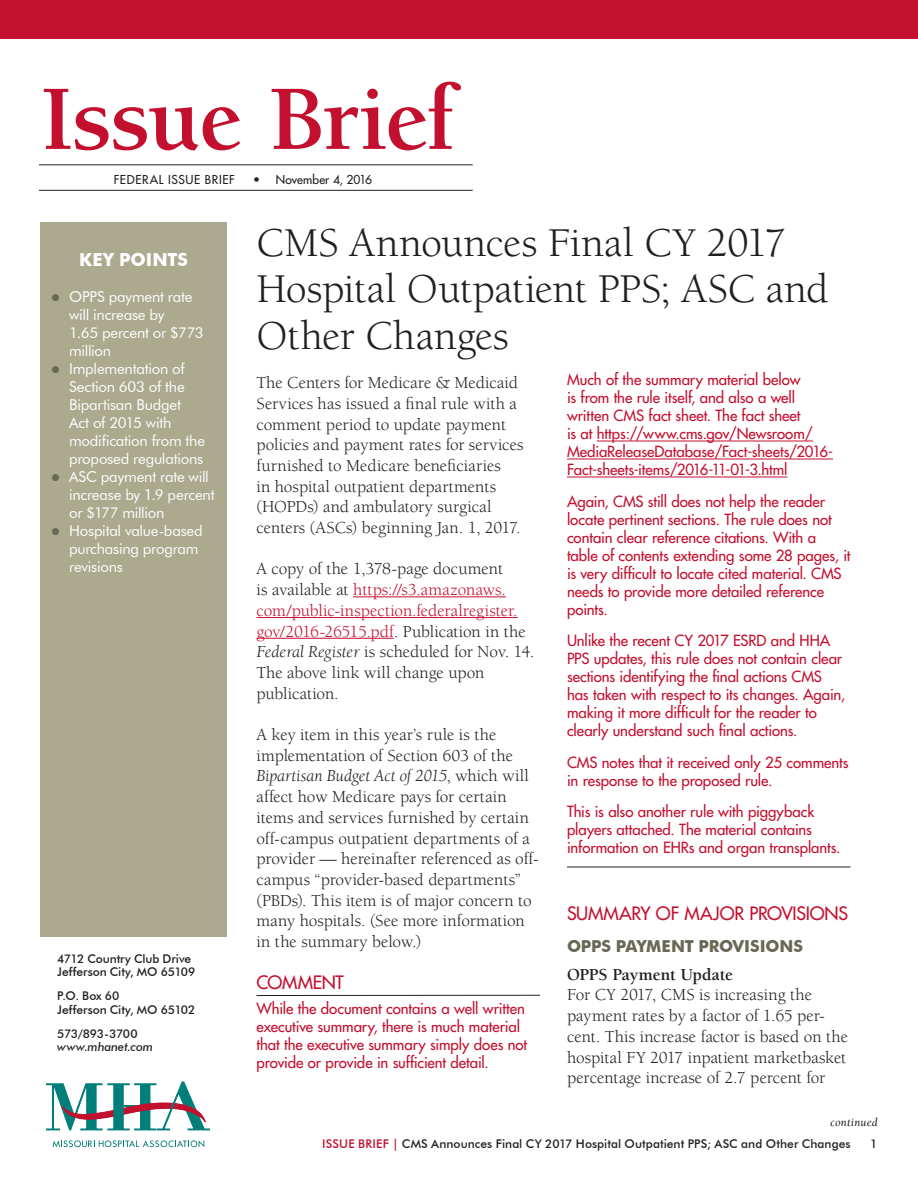
<style>
.page{position:relative;width:918px;height:1188px;background:#fff}
.page>*{position:absolute;margin:0;border:0;box-sizing:border-box;transform-origin:0 0}
.t1{font:700 94.5px "Berkeley";letter-spacing:-.02em;color:#c3102f}
.t2{font:42px/46.5px "Berkeley";letter-spacing:-.005em;color:#231f20}
.Subhead{font:18px "Futura";letter-spacing:-.015em;color:#c3102f}
.t3{font:700 18px "Futura BT";color:#fff}
.Body{font:17.25px/20.7px "Berkeley";color:#231f20}
.Subhead_3{font:700 17.25px "Berkeley";letter-spacing:-.01em;color:#231f20}
.Subhead_2{font:700 16.5px "Futura BT";letter-spacing:-.01em;color:#696856}
.Comment_Text{font:15px/18px "Futura";letter-spacing:-.005em;color:#c3102f}
.t4{font:15px/18px "Futura BT";letter-spacing:-.015em;color:#fff}
.t5{font:500 12px "Futura BT";color:#231f20}
.t6{font:12px "Futura";letter-spacing:.04em;color:#231f20}
.t7{font:12px "Futura";color:#231f20}
.t8{font:italic 500 12px "Futura BT";letter-spacing:-.01em;color:#231f20}
.t9{font:500 12px "Futura BT";letter-spacing:-.03em;color:#231f20}
.Footnote{font:italic 12px "Berkeley";letter-spacing:.015em;color:#231f20}
.s1{color:#c3102f}
.s2{font-style:italic}
</style>
<div class="page">
<svg style="left:46px;top:1082px;width:164px;height:48px"></svg>
<svg style="left:53px;top:1140px;width:151px;height:7px"></svg>
<div style="left:0;top:0;width:918px;height:39px;background:#c3102f"></div>
<hr style="left:39px;top:164px;width:434px;height:1px;background:#231f20">
<hr style="left:39px;top:190px;width:434px;height:1px;background:#231f20">
<div style="left:40px;top:222px;width:187px;height:715px;background:#aba98e"></div>
<hr style="left:353px;top:596px;width:153px;height:1px;background:#c3102f">
<hr style="left:256px;top:617px;width:262px;height:1px;background:#c3102f">
<hr style="left:256px;top:638px;width:138px;height:1px;background:#c3102f">
<hr style="left:597px;top:441px;width:216px;height:1px;background:#c3102f">
<hr style="left:567px;top:459px;width:266px;height:1px;background:#c3102f">
<hr style="left:567px;top:477px;width:220px;height:1px;background:#c3102f">
<hr style="left:256px;top:995px;width:284px;height:1px;background:#231f20">
<hr style="left:567px;top:867px;width:283px;height:1px;background:#231f20">
<p class="t1" style="left:40px;top:69px;width:416px">Issue Brief</p>
<p class="t6" style="left:114px;top:172px;width:122px">FEDERAL ISSUE BRIEF</p>
<p class="t7" style="left:253px;top:172px;width:121px">• November 4, 2016</p>
<p class="t3" style="left:79px;top:249px;width:110px">KEY POINTS</p>
<p class="t4" style="left:69px;top:288px;width:136px">OPPS payment rate will increase by<br>1.65 percent or $773 million</p>
<p class="t4" style="left:69px;top:360px;width:138px">Implementation of<br>Section 603 of the<br>Bipartisan Budget<br>Act of 2015 with modification from the proposed regulations</p>
<p class="t4" style="left:69px;top:468px;width:147px">ASC payment rate will increase by 1.9 percent or $177 million</p>
<p class="t4" style="left:69px;top:522px;width:135px">Hospital value-based purchasing program revisions</p>
<p class="t5" style="left:57px;top:951px;width:135px">4712 Country Club Drive</p>
<p class="t5" style="left:57px;top:965px;width:140px">Jefferson City, MO 65109</p>
<p class="t5" style="left:57px;top:989px;width:64px">P.O. Box 60</p>
<p class="t5" style="left:57px;top:1002px;width:140px">Jefferson City, MO 65102</p>
<p class="t9" style="left:57px;top:1026px;width:82px">573/893-3700</p>
<p class="t8" style="left:57px;top:1040px;width:97px">www.mhanet.com</p>
<p class="t2" style="left:256px;top:220px;width:574px">CMS Announces Final CY 2017<br>Hospital Outpatient PPS; ASC and<br>Other Changes</p>
<p class="Body" style="left:256px;top:373px;width:269px">The Centers for Medicare &amp; Medicaid Services has issued a final rule with a comment period to update payment policies and payment rates for services furnished to Medicare beneficiaries<br>in hospital outpatient departments (HOPDs) and ambulatory surgical centers (ASCs) beginning Jan. 1, 2017.</p>
<p class="Body" style="left:256px;top:559px;width:279px">A copy of the 1,378-page document<br>is available at <span class="s1">https://s3.amazonaws. com/public-inspection.federalregister. gov/2016-26515.pdf</span>. Publication in the <span class="s2">Federal Register</span> is scheduled for Nov. 14.<br>The above link will change upon publication.</p>
<p class="Body" style="left:256px;top:725px;width:284px">A key item in this year’s rule is the implementation of Section 603 of the <span class="s2">Bipartisan Budget Act of 2015</span>, which will affect how Medicare pays for certain items and services furnished by certain off-campus outpatient departments of a provider — hereinafter referenced as off&shy;campus “provider-based departments” (PBDs). This item is of major concern to many hospitals. (See more information in the summary below.)</p>
<p class="Subhead" style="left:256px;top:971px;width:89px">COMMENT</p>
<p class="Comment_Text" style="left:256px;top:1000px;width:272px">While the document contains a well written executive summary, there is much material that the executive summary simply does not provide or provide in sufficient detail.</p>
<p class="Comment_Text" style="left:567px;top:371px;width:268px">Much of the summary material below<br>is from the rule itself, and also a well written CMS fact sheet. The fact sheet<br>is at https://www.cms.gov/Newsroom/ MediaReleaseDatabase/Fact-sheets/2016- Fact-sheets-items/2016-11-01-3.html</p>
<p class="Comment_Text" style="left:567px;top:493px;width:285px">Again, CMS still does not help the reader locate pertinent sections. The rule does not contain clear reference citations. With a table of contents extending some 28 pages, it is very difficult to locate cited material. CMS needs to provide more detailed reference points.</p>
<p class="Comment_Text" style="left:567px;top:632px;width:280px">Unlike the recent CY 2017 ESRD and HHA PPS updates, this rule does not contain clear sections identifying the final actions CMS has taken with respect to its changes. Again, making it more difficult for the reader to clearly understand such final actions.</p>
<p class="Comment_Text" style="left:567px;top:754px;width:283px">CMS notes that it received only 25 comments in response to the proposed rule.</p>
<p class="Comment_Text" style="left:567px;top:803px;width:275px">This is also another rule with piggyback players attached. The material contains information on EHRs and organ transplants.</p>
<p class="Subhead" style="left:567px;top:902px;width:283px">SUMMARY OF MAJOR PROVISIONS</p>
<p class="Subhead_2" style="left:567px;top:936px;width:238px">OPPS PAYMENT PROVISIONS</p>
<p class="Subhead_3" style="left:567px;top:965px;width:168px">OPPS Payment Update</p>
<p class="Body" style="left:567px;top:985px;width:283px">For CY 2017, CMS is increasing the payment rates by a factor of 1.65 per&shy;cent. This increase factor is based on the hospital FY 2017 inpatient marketbasket percentage increase of 2.7 percent for</p>
<p class="Footnote" style="left:830px;top:1116px;width:49px">continued</p>
<p class="t5" style="left:322px;top:1136px;width:530px"><span class="s1">ISSUE BRIEF |</span> CMS Announces Final CY 2017 Hospital Outpatient PPS; ASC and Other Changes</p>
<p class="t5" style="left:870px;top:1136px;width:9px">1</p>
</div>
